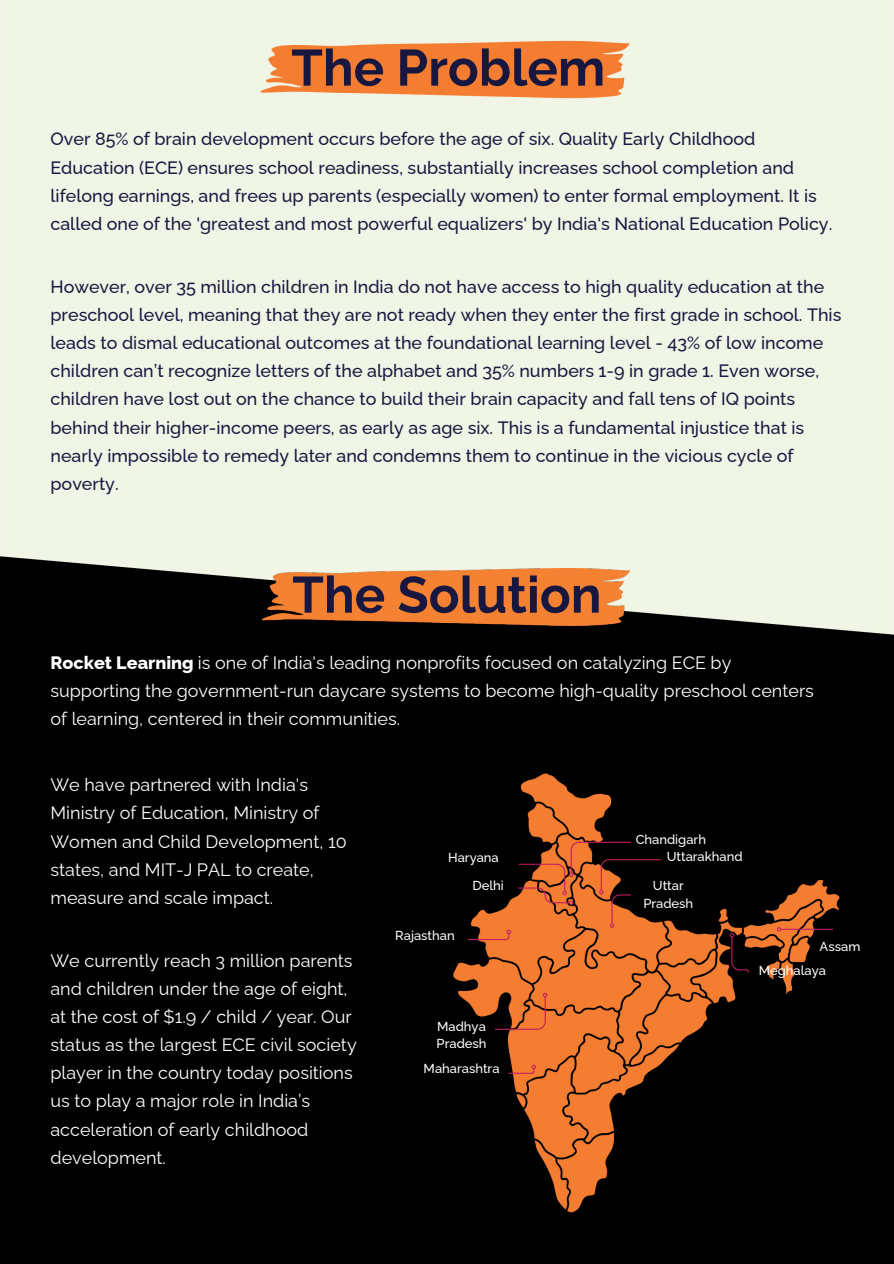
<style>
.page{position:relative;width:894px;height:1264px;background:#fff}
.page>*{position:absolute;margin:0;border:0;box-sizing:border-box;transform-origin:0 0}
.t1{font:700 51px "Raleway";color:#181740}
.t2{font:18px/28.2px "Raleway";color:#fff}
.t3{font:500 17.85px/28.2px "Raleway";color:#181740}
.t4{font:500 13.05px/16.8px "Raleway";color:#fff}
.s1{font-weight:800}
</style>
<div class="page">
<img style="left:0;top:0;width:893px;height:1263px">
<img style="left:261px;top:568px;width:369px;height:57px">
<hr style="left:780px;top:928px;width:52px;height:1px;background:#c32065">
<svg style="left:776px;top:927px;width:5px;height:4px"></svg>
<h1 class="t1" style="left:291px;top:38px;width:315px">The Problem</h1>
<p class="t3" style="left:50px;top:125px;width:783px">Over 85% of brain development occurs before the age of six. Quality Early Childhood Education (ECE) ensures school readiness, substantially increases school completion and lifelong earnings, and frees up parents (especially women) to enter formal employment. It is called one of the 'greatest and most powerful equalizers' by India's National Education Policy.</p>
<h2 class="t3" style="left:50px;top:272px;width:792px">However, over 35 million children in India do not have access to high quality education at the preschool level, meaning that they are not ready when they enter the first grade in school. This leads to dismal educational outcomes at the foundational learning level - 43% of low income children can’t recognize letters of the alphabet and 35% numbers 1-9 in grade 1. Even worse, children have lost out on the chance to build their brain capacity and fall tens of IQ points behind their higher-income peers, as early as age six. This is a fundamental injustice that is nearly impossible to remedy later and condemns them to continue in the vicious cycle of poverty.</h2>
<h2 class="t1" style="left:292px;top:564px;width:310px">The Solution</h2>
<h3 class="t2" style="left:50px;top:648px;width:764px"><span class="s1">Rocket Learning</span> is one of India's leading nonprofits focused on catalyzing ECE by supporting the government-run daycare systems to become high-quality preschool centers of learning, centered in their communities.</h3>
<h1 class="t2" style="left:50px;top:771px;width:297px">We have partnered with India's<br>Ministry of Education, Ministry of<br>Women and Child Development, 10 states, and MIT-J PAL to create, measure and scale impact.</h1>
<p class="t2" style="left:50px;top:946px;width:307px">We currently reach 3 million parents and children under the age of eight, at the cost of $1.9 / child / year. Our status as the largest ECE civil society player in the country today positions us to play a major role in India’s acceleration of early childhood development.</p>
<h3 class="t4" style="left:448px;top:848px;width:52px">Haryana</h3>
<p class="t4" style="left:472px;top:876px;width:33px">Delhi</p>
<h3 class="t4" style="left:395px;top:926px;width:61px">Rajasthan</h3>
<p class="t4" style="left:436px;top:1018px;width:51px">Madhya<br>Pradesh</p>
<p class="t4" style="left:423px;top:1059px;width:77px">Maharashtra</p>
<p class="t4" style="left:635px;top:830px;width:72px">Chandigarh</p>
<p class="t4" style="left:666px;top:848px;width:77px">Uttarakhand</p>
<p class="t4" style="left:652px;top:876px;width:32px">Uttar</p>
<p class="t4" style="left:643px;top:894px;width:51px">Pradesh</p>
<p class="t4" style="left:819px;top:938px;width:42px">Assam</p>
<p class="t4" style="left:758px;top:962px;width:69px">Meghalaya</p>
</div>
